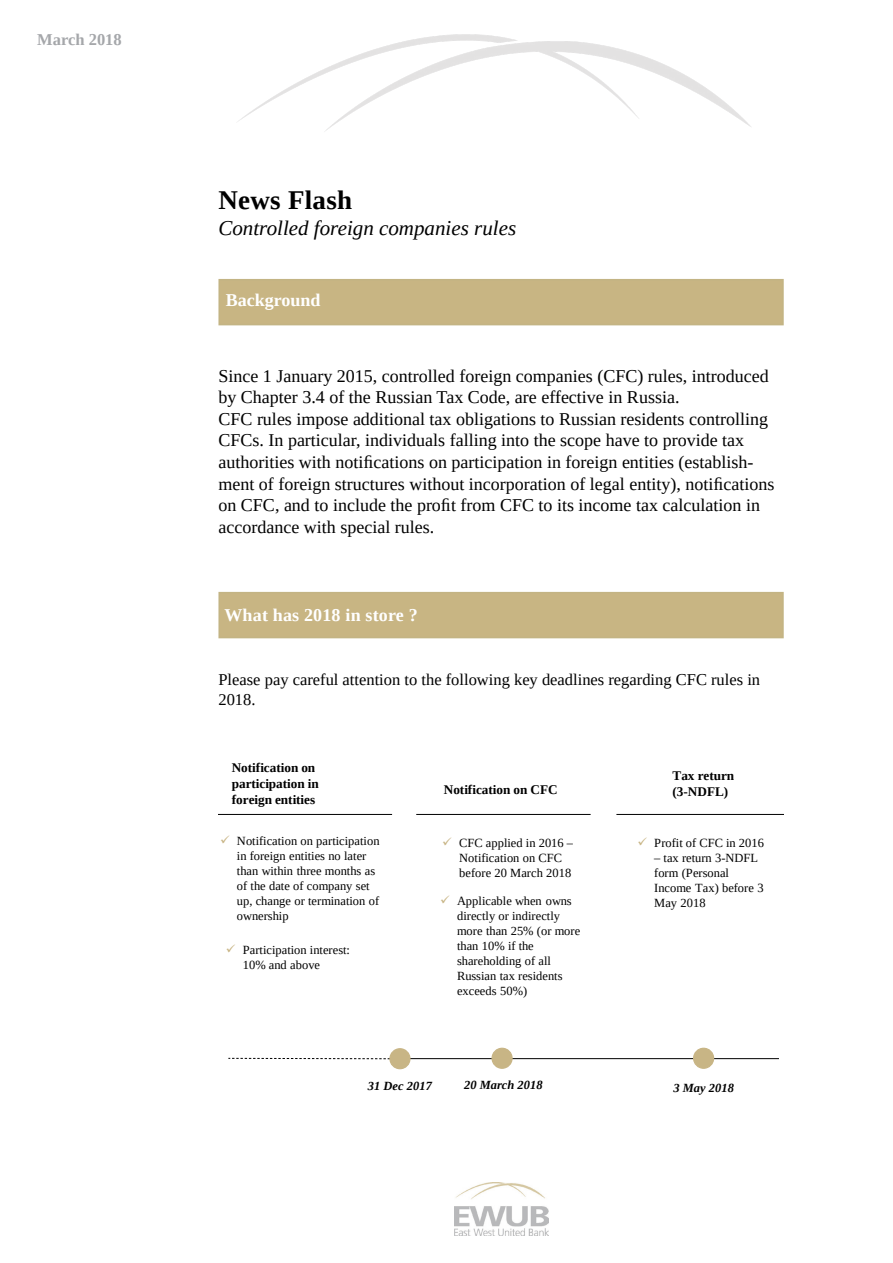
<style>
.page{position:relative;width:893px;height:1263px;background:#fff}
.page>*{position:absolute;margin:0;border:0;box-sizing:border-box;transform-origin:0 0}
.t1{font:700 27px "Tinos";letter-spacing:.01em;color:#000}
.t2{font:italic 21px "Tinos";color:#000}
.t3{font:18px/21.6px "Tinos";color:#000}
.t4{font:700 18px "Tinos";letter-spacing:.01em;color:#fff}
.t5{font:16.5px/19.8px "Tinos";color:#000}
.t6{font:700 16.5px "Tinos";color:#a5a7aa}
.t7{font:700 13.2px/15.8px "Tinos";color:#000}
.t8{font:12.45px/15px "Tinos";color:#000}
.t9{font:italic 700 12.45px "Tinos";letter-spacing:.005em;color:#000}
.s1{color:#c8b484}
.s2{color:#c8b585}
</style>
<div class="page">
<img style="left:239px;top:34px;width:512px;height:97px">
<div style="left:218px;top:592px;width:566px;height:46px;background:#c8b583"></div>
<div style="left:218px;top:279px;width:566px;height:46px;background:#c8b583"></div>
<img style="left:454px;top:1182px;width:94px;height:53px">
<hr style="left:218px;top:814px;width:174px;height:1px;background:#000">
<hr style="left:416px;top:814px;width:175px;height:1px;background:#000">
<hr style="left:616px;top:814px;width:168px;height:1px;background:#000">
<svg style="left:228px;top:1058px;width:161px;height:1px"></svg>
<hr style="left:410px;top:1058px;width:369px;height:1px;background:#000">
<div style="left:390px;top:1049px;width:20px;height:20px;background:#c8b585;border-radius:50%"></div>
<div style="left:389px;top:1048px;width:22px;height:21px;border:1px solid #c8b585;border-radius:50%"></div>
<div style="left:492px;top:1048px;width:20px;height:20px;background:#c8b585;border-radius:50%"></div>
<div style="left:491px;top:1048px;width:22px;height:21px;border:1px solid #c8b585;border-radius:50%"></div>
<div style="left:694px;top:1048px;width:20px;height:20px;background:#c8b585;border-radius:50%"></div>
<div style="left:693px;top:1048px;width:21px;height:21px;border:1px solid #c8b585;border-radius:50%"></div>
<p class="t6" style="left:37px;top:29px;width:86px">March 2018</p>
<h1 class="t1" style="left:218px;top:181px;width:135px">News Flash</h1>
<p class="t2" style="left:218px;top:215px;width:299px">Controlled foreign companies rules</p>
<p class="t4" style="left:226px;top:288px;width:96px">Background</p>
<p class="t3" style="left:218px;top:365px;width:557px">Since 1 January 2015, controlled foreign companies (CFC) rules, introduced by Chapter 3.4 of the Russian Tax Code, are effective in Russia.<br>CFC rules impose additional tax obligations to Russian residents controlling CFCs. In particular, individuals falling into the scope have to provide tax authorities with notifications on participation in foreign entities (establish&shy;ment of foreign structures without incorporation of legal entity), notifications on CFC, and to include the profit from CFC to its income tax calculation in accordance with special rules.</p>
<p class="t4" style="left:224px;top:602px;width:195px">What has 2018 in store ?</p>
<p class="t5" style="left:218px;top:669px;width:543px">Please pay careful attention to the following key deadlines regarding CFC rules in<br>2018.</p>
<p class="t7" style="left:232px;top:760px;width:89px">Notification on participation in foreign entities</p>
<p class="t8" style="left:237px;top:833px;width:144px;text-indent:-17px"><span class="s1">✓</span> Notification on participation in foreign entities no later than within three months as of the date of company set up, change or termination of ownership</p>
<p class="t8" style="left:243px;top:942px;width:109px;text-indent:-17px"><span class="s1">✓</span> Participation interest:<br>10% and above</p>
<p class="t7" style="left:444px;top:781px;width:116px">Notification on CFC</p>
<p class="t8" style="left:459px;top:835px;width:115px;text-indent:-17px"><span class="s2">✓</span> CFC applied in 2016 –<br>Notification on CFC before 20 March 2018</p>
<p class="t8" style="left:457px;top:893px;width:125px;text-indent:-17px"><span class="s2">✓</span> Applicable when owns directly or indirectly more than 25% (or more than 10% if the shareholding of all<br>Russian tax residents exceeds 50%)</p>
<p class="t7" style="left:672px;top:768px;width:63px">Tax return (3-NDFL)</p>
<p class="t8" style="left:637px;top:835px;width:128px"><span class="s2">✓</span> Profit of CFC in 2016</p>
<p class="t8" style="left:654px;top:850px;width:111px">– tax return 3-NDFL form (Personal<br>Income Tax) before 3<br>May 2018</p>
<p class="t9" style="left:368px;top:1077px;width:66px">31 Dec 2017</p>
<p class="t9" style="left:464px;top:1077px;width:80px">20 March 2018</p>
<p class="t9" style="left:673px;top:1080px;width:62px">3 May 2018</p>
</div>
